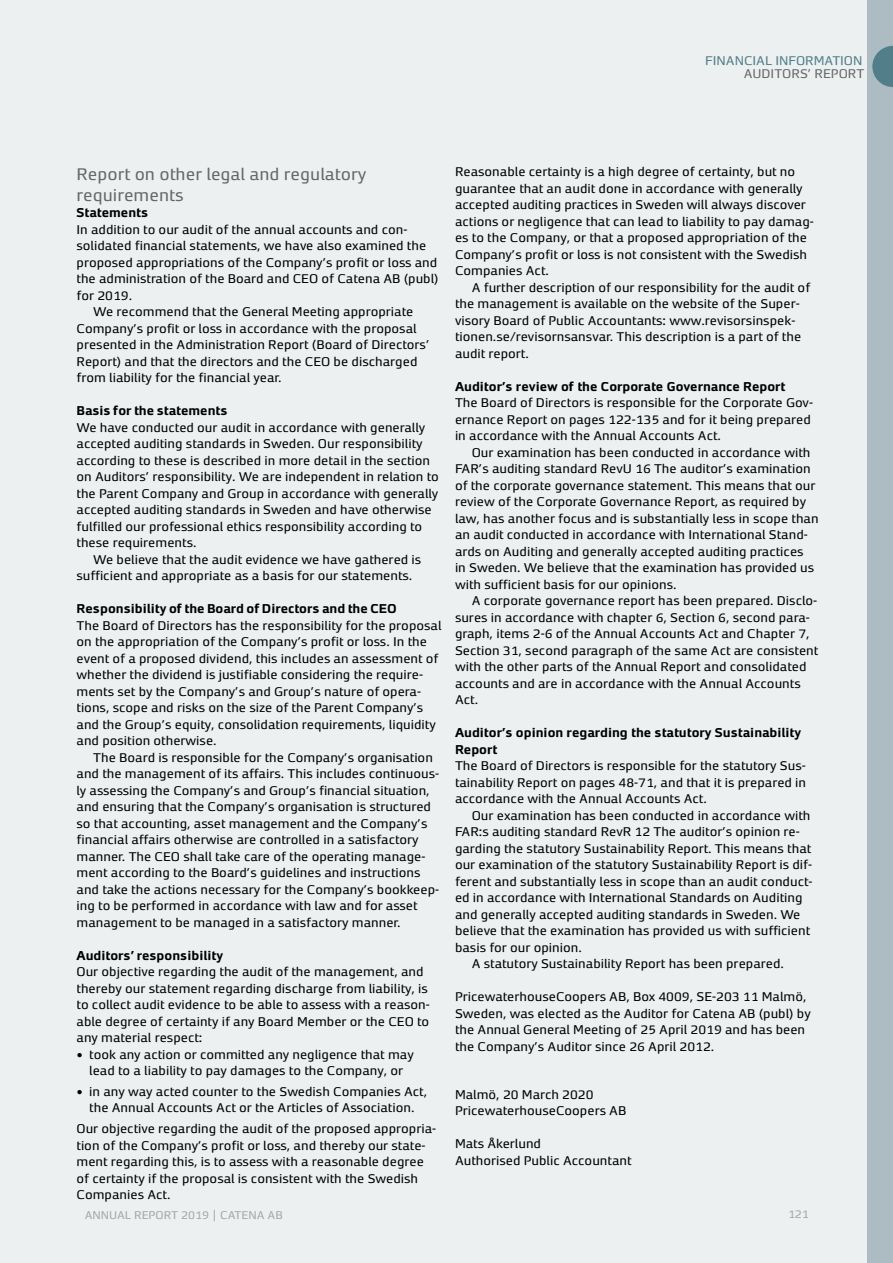
<style>
.page{position:relative;width:893px;height:1263px;background:#ecf0f1}
.page>*{position:absolute;margin:0;border:0;box-sizing:border-box;transform-origin:0 0}
.t1{font:18px/21px "Hall";color:#666967}
.t2{font:13.5px/16.5px "Hall";color:#000}
.t3{font:700 13.5px/16.5px "Hall";color:#000}
.t4{font:13.5px "Hall";color:#527e89}
.t5{font:13.5px "Hall";color:#666967}
.t6{font:12px "Hall";color:#a5a8a7}
.s1{font-family:"Verdana"}
</style>
<div class="page">
<div style="left:867px;top:0;width:26px;height:1263px;background:#acbcc2"></div>
<svg style="left:872px;top:46px;width:21px;height:41px"></svg>
<p class="t4" style="left:705px;top:53px;width:159px">FINANCIAL INFORMATION</p>
<p class="t5" style="left:744px;top:67px;width:122px">AUDITORS’ REPORT</p>
<h1 class="t1" style="left:77px;top:163px;width:291px">Report on other legal and regulatory requirements</h1>
<p class="t3" style="left:77px;top:205px;width:73px">Statements</p>
<p class="t2" style="left:77px;top:221px;width:332px">In addition to our audit of the annual accounts and con-</p>
<p class="t2" style="left:77px;top:237px;width:351px">solidated financial statements, we have also examined the</p>
<p class="t2" style="left:77px;top:254px;width:362px">proposed appropriations of the Company’s profit or loss and</p>
<p class="t2" style="left:77px;top:270px;width:364px">the administration of the Board and CEO of Catena AB (publ)</p>
<p class="t2" style="left:77px;top:287px;width:57px">for 2019.</p>
<p class="t2" style="left:93px;top:303px;width:322px">We recommend that the General Meeting appropriate</p>
<p class="t2" style="left:77px;top:320px;width:342px">Company’s profit or loss in accordance with the proposal</p>
<p class="t2" style="left:77px;top:336px;width:354px">presented in the Administration Report (Board of Directors’</p>
<p class="t2" style="left:77px;top:353px;width:342px">Report) and that the directors and the CEO be discharged</p>
<p class="t2" style="left:77px;top:369px;width:207px">from liability for the financial year.</p>
<p class="t3" style="left:77px;top:403px;width:153px">Basis for the statements</p>
<p class="t2" style="left:77px;top:419px;width:364px">We have conducted our audit in accordance with generally accepted auditing standards in Sweden. Our responsibility according to these is described in more detail in the section on Auditors’ responsibility. We are independent in relation to the Parent Company and Group in accordance with generally accepted auditing standards in Sweden and have otherwise fulfilled our professional ethics responsibility according to these requirements.</p>
<p class="t2" style="left:77px;top:551px;width:346px;text-indent:17px">We believe that the audit evidence we have gathered is sufficient and appropriate as a basis for our statements.</p>
<p class="t3" style="left:77px;top:601px;width:322px">Responsibility of the Board of Directors and the CEO</p>
<p class="t2" style="left:77px;top:617px;width:366px">The Board of Directors has the responsibility for the proposal on the appropriation of the Company’s profit or loss. In the event of a proposed dividend, this includes an assessment of whether the dividend is justifiable considering the require&shy;ments set by the Company’s and Group’s nature of opera&shy;tions, scope and risks on the size of the Parent Company’s and the Group’s equity, consolidation requirements, liquidity and position otherwise.</p>
<p class="t2" style="left:77px;top:749px;width:364px;text-indent:17px">The Board is responsible for the Company’s organisation and the management of its affairs. This includes continuous&shy;ly assessing the Company’s and Group’s financial situation, and ensuring that the Company’s organisation is structured so that accounting, asset management and the Company’s financial affairs otherwise are controlled in a satisfactory manner. The CEO shall take care of the operating manage&shy;ment according to the Board’s guidelines and instructions and take the actions necessary for the Company’s bookkeep&shy;ing to be performed in accordance with law and for asset management to be managed in a satisfactory manner.</p>
<p class="t3" style="left:77px;top:947px;width:148px">Auditors’ responsibility</p>
<p class="t2" style="left:77px;top:963px;width:355px">Our objective regarding the audit of the management, and thereby our statement regarding discharge from liability, is to collect audit evidence to be able to assess with a reason&shy;able degree of certainty if any Board Member or the CEO to any material respect:</p>
<p class="t2" style="left:77px;top:1046px;width:339px;text-align:center">• took any action or committed any negligence that may lead to a liability to pay damages to the Company, or</p>
<p class="t2" style="left:77px;top:1083px;width:352px;text-align:center">• in any way acted counter to the Swedish Companies Act, the Annual Accounts Act or the Articles of Association.</p>
<p class="t2" style="left:77px;top:1120px;width:361px">Our objective regarding the audit of the proposed appropria&shy;tion of the Company’s profit or loss, and thereby our state&shy;ment regarding this, is to assess with a reasonable degree of certainty if the proposal is consistent with the Swedish Companies Act.</p>
<p class="t6" style="left:85px;top:1209px;width:200px">ANNUAL REPORT 2019 <span class="s1">|</span> CATENA AB</p>
<p class="t2" style="left:455px;top:164px;width:360px">Reasonable certainty is a high degree of certainty, but no guarantee that an audit done in accordance with generally accepted auditing practices in Sweden will always discover actions or negligence that can lead to liability to pay damag&shy;es to the Company, or that a proposed appropriation of the Company’s profit or loss is not consistent with the Swedish Companies Act.</p>
<p class="t2" style="left:455px;top:279px;width:357px;text-indent:17px">A further description of our responsibility for the audit of the management is available on the website of the Super&shy;visory Board of Public Accountants: www.revisorsinspek&shy;tionen.se/revisornsansvar. This description is a part of the audit report.</p>
<p class="t3" style="left:455px;top:378px;width:332px">Auditor’s review of the Corporate Governance Report</p>
<p class="t2" style="left:455px;top:395px;width:360px">The Board of Directors is responsible for the Corporate Gov&shy;ernance Report on pages 122-135 and for it being prepared in accordance with the Annual Accounts Act.</p>
<p class="t2" style="left:455px;top:444px;width:365px;text-indent:17px">Our examination has been conducted in accordance with FAR’s auditing standard RevU 16 The auditor’s examination of the corporate governance statement. This means that our review of the Corporate Governance Report, as required by law, has another focus and is substantially less in scope than an audit conducted in accordance with International Stand&shy;ards on Auditing and generally accepted auditing practices<br>in Sweden. We believe that the examination has provided us with sufficient basis for our opinions.</p>
<p class="t2" style="left:455px;top:593px;width:365px;text-indent:17px">A corporate governance report has been prepared. Disclo&shy;sures in accordance with chapter 6, Section 6, second para&shy;graph, items 2-6 of the Annual Accounts Act and Chapter 7, Section 31, second paragraph of the same Act are consistent with the other parts of the Annual Report and consolidated accounts and are in accordance with the Annual Accounts Act.</p>
<p class="t3" style="left:455px;top:725px;width:348px">Auditor’s opinion regarding the statutory Sustainability<br>Report</p>
<p class="t2" style="left:455px;top:758px;width:353px;text-align:justify">The Board of Directors is responsible for the statutory Sus&shy;tainability Report on pages 48-71, and that it is prepared in accordance with the Annual Accounts Act.</p>
<p class="t2" style="left:472px;top:807px;width:340px">Our examination has been conducted in accordance with</p>
<p class="t2" style="left:455px;top:824px;width:346px">FAR:s auditing standard RevR 12 The auditor’s opinion re-</p>
<p class="t2" style="left:455px;top:840px;width:358px">garding the statutory Sustainability Report. This means that</p>
<p class="t2" style="left:455px;top:857px;width:359px">our examination of the statutory Sustainability Report is dif-</p>
<p class="t2" style="left:455px;top:873px;width:359px">ferent and substantially less in scope than an audit conduct-</p>
<p class="t2" style="left:455px;top:889px;width:349px">ed in accordance with International Standards on Auditing</p>
<p class="t2" style="left:455px;top:906px;width:347px">and generally accepted auditing standards in Sweden. We</p>
<p class="t2" style="left:455px;top:922px;width:357px">believe that the examination has provided us with sufficient</p>
<p class="t2" style="left:455px;top:939px;width:128px">basis for our opinion.</p>
<p class="t2" style="left:472px;top:955px;width:314px">A statutory Sustainability Report has been prepared.</p>
<p class="t2" style="left:455px;top:988px;width:357px">PricewaterhouseCoopers AB, Box 4009, SE-203 11 Malmö, Sweden, was elected as the Auditor for Catena AB (publ) by the Annual General Meeting of 25 April 2019 and has been the Company’s Auditor since 26 April 2012.</p>
<p class="t2" style="left:455px;top:1086px;width:173px">Malmö, 20 March 2020<br>PricewaterhouseCoopers AB</p>
<p class="t2" style="left:455px;top:1135px;width:178px">Mats Åkerlund<br>Authorised Public Accountant</p>
<p class="t6" style="left:788px;top:1208px;width:22px">121</p>
</div>
